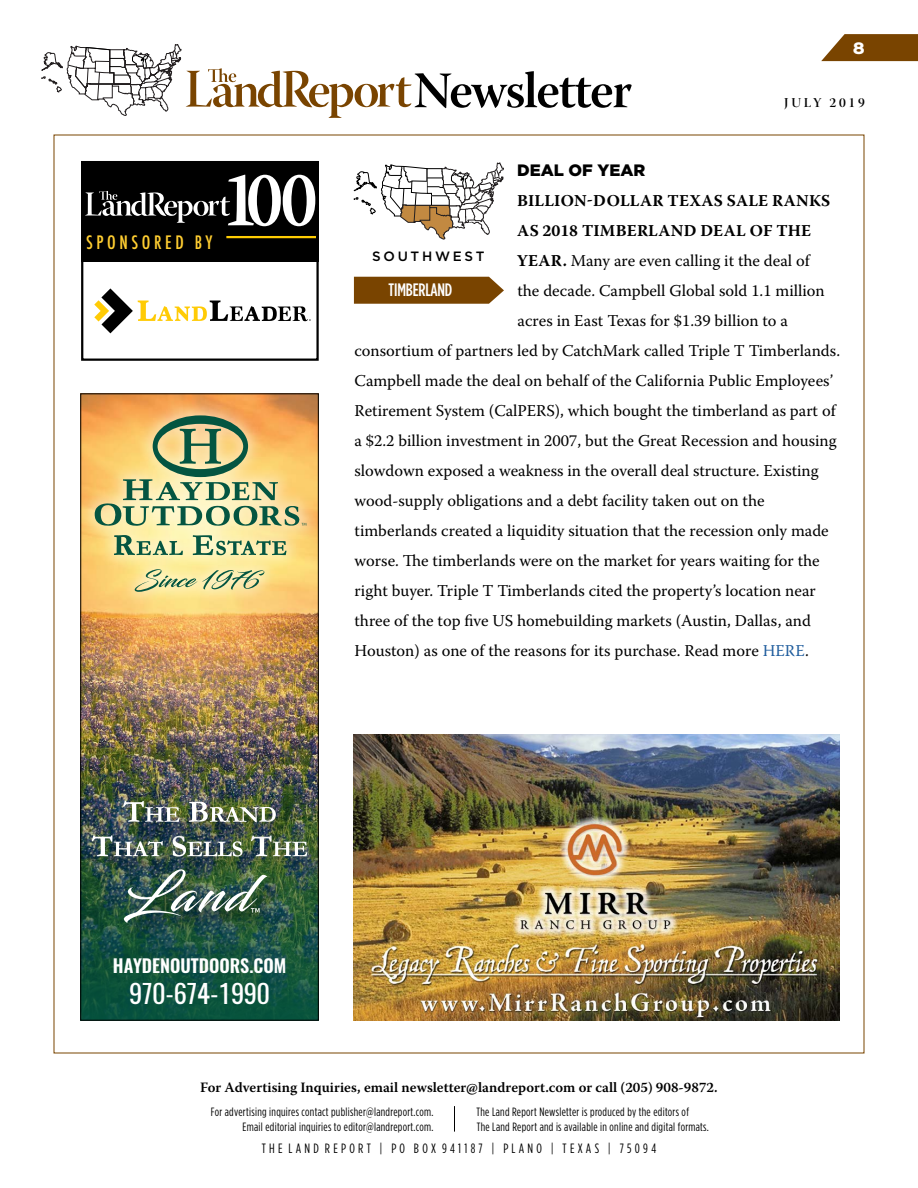
<style>
.page{position:relative;width:918px;height:1188px;background:#fff}
.page>*{position:absolute;margin:0;border:0;box-sizing:border-box;transform-origin:0 0}
.t1{font:600 77.25px "Warnock Pro";color:#fff;scale:.89 1}
.t2{font:51px "Warnock Pro Semibold Subh";letter-spacing:-.025em;color:#000}
.t3{font:25.5px "Oswald";color:#fff;scale:1.04 1}
.t4{font:600 18px "Oswald";color:#fff}
.t5{font:500 condensed 18px "Futura";letter-spacing:.2em;color:#ffce31}
.t6{font:500 condensed 18px "Gotham HTF";letter-spacing:-.01em;color:#fff}
.t7{font:16.5px "Warnock Pro";color:#000}
.t8{font:700 16.5px "Warnock Pro";letter-spacing:.01em;color:#000}
.t9{font:900 16.5px "Gotham HTF";color:#000}
.t10{font:900 16.5px "Interstate";color:#fff}
.t11{font:600 14.25px "Warnock Pro";color:#000}
.t12{font:condensed 13.5px "Gotham HTF";color:#000}
.t13{font:500 13.5px "Gotham HTF";letter-spacing:.2em;color:#000}
.t14{font:13.5px "Warnock Pro Semibold Disp";letter-spacing:.2em;color:#000}
.t15{font:condensed 12px/14.4px "Gotham HTF";letter-spacing:.025em;color:#000;text-align:right}
.s1{font-weight:700}
.s2{color:#215e9e}
</style>
<div class="page">
<svg style="left:454px;top:1106px;width:1px;height:26px"></svg>
<svg style="left:41px;top:44px;width:371px;height:74px"></svg>
<svg style="left:821px;top:34px;width:97px;height:27px;background:#895b20"></svg>
<div style="left:81px;top:161px;width:238px;height:200px;border:2px solid #000"></div>
<div style="left:81px;top:161px;width:238px;height:101px;background:#000"></div>
<svg style="left:94px;top:288px;width:217px;height:45px"></svg>
<hr style="left:226px;top:236px;width:90px;height:2px;background:#ffcd03">
<svg style="left:85px;top:191px;width:145px;height:32px"></svg>
<svg style="left:354px;top:163px;width:150px;height:76px"></svg>
<svg style="left:354px;top:277px;width:150px;height:27px;background:#804f0f"></svg>
<img style="left:353px;top:734px;width:486px;height:287px">
<img style="left:82px;top:395px;width:235px;height:334px">
<img style="left:82px;top:729px;width:235px;height:290px">
<div style="left:81px;top:398px;width:237px;height:175px;background:#fff;opacity:.5"></div>
<svg style="left:95px;top:415px;width:211px;height:111px;background:#c7ba7c"></svg>
<svg style="left:114px;top:535px;width:69px;height:20px"></svg>
<svg style="left:193px;top:535px;width:94px;height:20px;background:#b3c191"></svg>
<div style="left:119px;top:554px;width:161px;height:54px;background:#fff;opacity:.5"></div>
<svg style="left:135px;top:569px;width:129px;height:23px;background:#cecf95"></svg>
<div style="left:88px;top:831px;width:230px;height:50px;background:#000;opacity:.65"></div>
<img style="left:92px;top:835px;width:215px;height:22px">
<div style="left:119px;top:796px;width:181px;height:50px;background:#000;opacity:.65"></div>
<img style="left:123px;top:801px;width:153px;height:21px">
<div style="left:120px;top:865px;width:170px;height:81px;background:#000;opacity:.65"></div>
<img style="left:124px;top:869px;width:144px;height:54px">
<div style="left:80px;top:393px;width:239px;height:628px;border:1px solid #000"></div>
<p class="t5" style="left:86px;top:231px;width:128px">SPONSORED BY</p>
<h1 class="t1" style="left:222px;top:153px;width:108px">100</h1>
<h2 class="t2" style="left:414px;top:60px;width:220px">Newsletter</h2>
<p class="t10" style="left:853px;top:39px;width:14px">8</p>
<p class="t14" style="left:784px;top:95px;width:82px">JULY 2019</p>
<p class="t9" style="left:517px;top:161px;width:130px">DEAL OF YEAR</p>
<p class="t8" style="left:517px;top:191px;width:315px">BILLION-DOLLAR TEXAS SALE RANKS</p>
<p class="t8" style="left:517px;top:221px;width:296px">AS 2018 TIMBERLAND DEAL OF THE</p>
<p class="t7" style="left:517px;top:251px;width:294px"><span class="s1">YEAR.</span> Many are even calling it the deal of</p>
<p class="t7" style="left:517px;top:281px;width:309px">the decade. Campbell Global sold 1.1 million</p>
<p class="t7" style="left:517px;top:311px;width:272px">acres in East Texas for $1.39 billion to a</p>
<p class="t7" style="left:355px;top:341px;width:487px">consortium of partners led by CatchMark called Triple T Timberlands.</p>
<p class="t7" style="left:355px;top:371px;width:480px">Campbell made the deal on behalf of the California Public Employees’</p>
<p class="t7" style="left:355px;top:401px;width:483px">Retirement System (CalPERS), which bought the timberland as part of</p>
<p class="t7" style="left:355px;top:431px;width:484px">a $2.2 billion investment in 2007, but the Great Recession and housing</p>
<p class="t7" style="left:355px;top:461px;width:466px">slowdown exposed a weakness in the overall deal structure. Existing</p>
<p class="t7" style="left:355px;top:491px;width:412px">wood-supply obligations and a debt facility taken out on the</p>
<p class="t7" style="left:355px;top:521px;width:476px">timberlands created a liquidity situation that the recession only made</p>
<p class="t7" style="left:355px;top:551px;width:467px">worse. The timberlands were on the market for years waiting for the</p>
<p class="t7" style="left:355px;top:581px;width:463px">right buyer. Triple T Timberlands cited the property’s location near</p>
<p class="t7" style="left:355px;top:611px;width:458px">three of the top five US homebuilding markets (Austin, Dallas, and</p>
<p class="t7" style="left:355px;top:641px;width:456px">Houston) as one of the reasons for its purchase. Read more <span class="s2">HERE</span>.</p>
<p class="t13" style="left:372px;top:249px;width:114px">SOUTHWEST</p>
<p class="t6" style="left:389px;top:280px;width:65px">TIMBERLAND</p>
<p class="t4" style="left:113px;top:953px;width:175px">HAYDENOUTDOORS.COM</p>
<h3 class="t3" style="left:129px;top:976px;width:137px">970-674-1990</h3>
<p class="t11" style="left:200px;top:1079px;width:519px">For Advertising Inquiries, email newsletter@landreport.com or call (205) 908-9872.</p>
<p class="t15" style="left:211px;top:1105px;width:224px">For advertising inquires contact publisher@landreport.com.<br>Email editorial inquiries to editor@landreport.com.</p>
<p class="t15" style="left:477px;top:1105px;width:234px;text-align:left">The Land Report Newsletter is produced by the editors of<br>The Land Report and is available in online and digital formats.</p>
<p class="t12" style="left:262px;top:1142px;width:396px">T H E L A N D R E P O R T | P O B O X 9 4 1 1 8 7 | P L A N O | T E X A S | 7 5 0 9 4</p>
</div>
